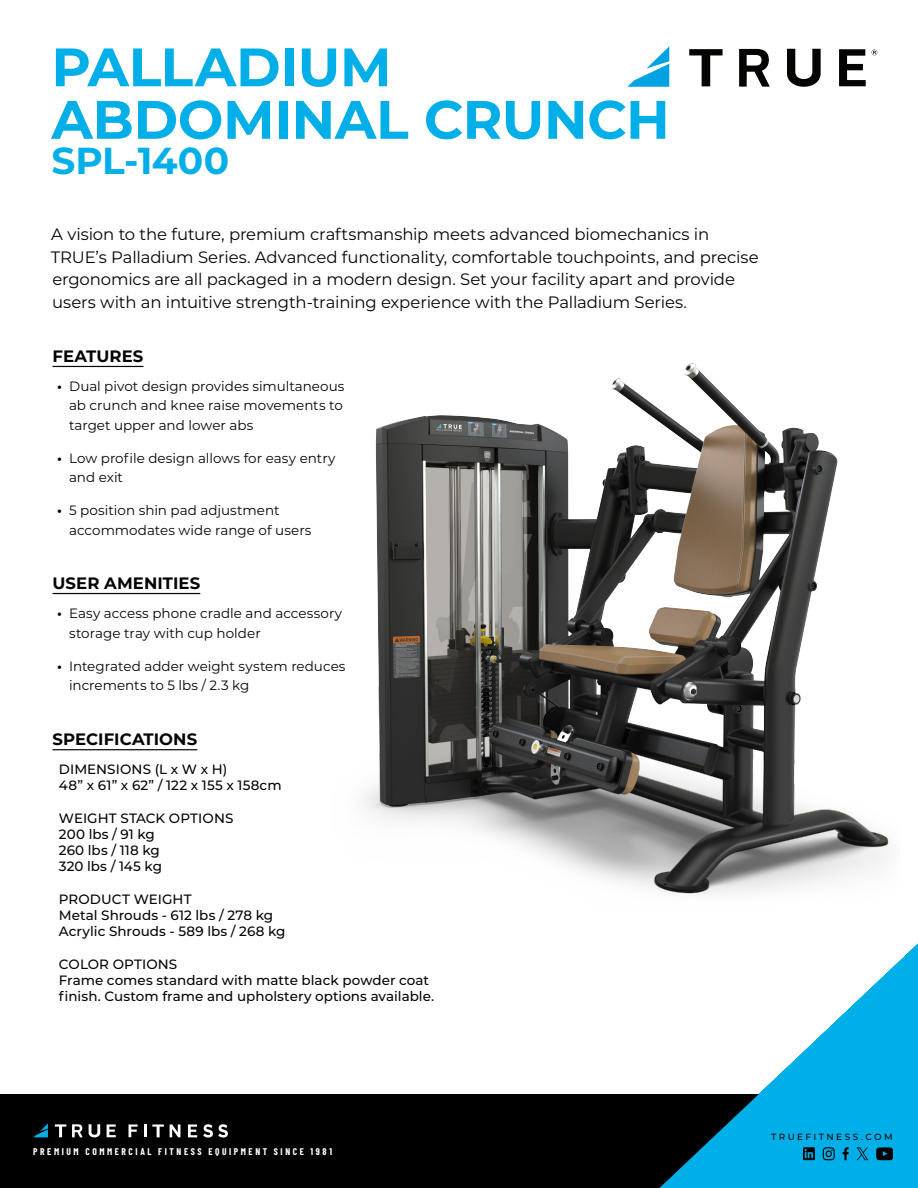
<style>
.page{position:relative;width:918px;height:1188px;background:#fff}
.page>*{position:absolute;margin:0;border:0;box-sizing:border-box;transform-origin:0 0}
.t1{font:700 54px/52.5px "Montserrat";letter-spacing:-.005em;color:#00aee8}
.t2{font:700 37.5px "Montserrat";color:#00aee8}
.t3{font:16.5px/22.5px "Montserrat";letter-spacing:-.01em;color:#040503}
.Force{font:700 16.5px "Montserrat";letter-spacing:.005em;color:#040503}
.t4{font:13.5px/19.5px "Montserrat";color:#040503}
.t5{font:500 13.5px/16.2px "Montserrat";letter-spacing:.005em;color:#040503}
.t6{font:700 13.5px "Montserrat";color:#040503}
.t7{font:500 10.65px "Gotham Condensed";letter-spacing:.27em;color:#fff}
.t8{font:500 9px "Gotham";letter-spacing:.295em;color:#040503}
.t9{font:500 9px "Montserrat";letter-spacing:.27em;color:#040503}
</style>
<div class="page">
<img style="left:363px;top:363px;width:527px;height:532px">
<svg style="left:627px;top:46px;width:42px;height:41px"></svg>
<svg style="left:787px;top:49px;width:34px;height:38px"></svg>
<svg style="left:839px;top:49px;width:27px;height:37px"></svg>
<svg style="left:689px;top:49px;width:34px;height:37px"></svg>
<svg style="left:739px;top:49px;width:31px;height:38px"></svg>
<svg style="left:872px;top:50px;width:5px;height:5px"></svg>
<hr style="left:53px;top:366px;width:90px;height:1px;background:#040503">
<hr style="left:53px;top:593px;width:147px;height:1px;background:#040503">
<hr style="left:53px;top:749px;width:144px;height:1px;background:#040503">
<div style="left:0;top:1095px;width:918px;height:93px;background:#000"></div>
<svg style="left:659px;top:944px;width:259px;height:244px;fill:#00aee8"></svg>
<svg style="left:34px;top:1123px;width:14px;height:14px"></svg>
<svg style="left:89px;top:1124px;width:11px;height:13px"></svg>
<svg style="left:107px;top:1124px;width:9px;height:13px"></svg>
<svg style="left:55px;top:1124px;width:11px;height:13px"></svg>
<svg style="left:72px;top:1124px;width:11px;height:13px"></svg>
<svg style="left:129px;top:1124px;width:9px;height:13px"></svg>
<svg style="left:144px;top:1124px;width:20px;height:13px"></svg>
<svg style="left:170px;top:1124px;width:10px;height:13px"></svg>
<svg style="left:188px;top:1124px;width:9px;height:13px"></svg>
<svg style="left:203px;top:1124px;width:25px;height:14px"></svg>
<p class="t1" style="left:51px;top:38px;width:620px">PALLADIUM<br>ABDOMINAL CRUNCH</p>
<p class="t2" style="left:51px;top:134px;width:179px">SPL-1400</p>
<p class="t3" style="left:51px;top:223px;width:709px">A vision to the future, premium craftsmanship meets advanced biomechanics in TRUE’s Palladium Series. Advanced functionality, comfortable touchpoints, and precise ergonomics are all packaged in a modern design. Set your facility apart and provide users with an intuitive strength-training experience with the Palladium Series.</p>
<p class="Force" style="left:53px;top:344px;width:92px">FEATURES</p>
<p class="t6" style="left:57px;top:376px;width:6px">•</p>
<p class="t6" style="left:57px;top:448px;width:6px">•</p>
<p class="t6" style="left:57px;top:501px;width:6px">•</p>
<p class="t4" style="left:69px;top:376px;width:277px;text-align:justify">Dual pivot design provides simultaneous ab crunch and knee raise movements to target upper and lower abs</p>
<p class="t4" style="left:69px;top:448px;width:268px">Low profile design allows for easy entry and exit</p>
<p class="t4" style="left:69px;top:500px;width:244px">5 position shin pad adjustment accommodates wide range of users</p>
<p class="Force" style="left:53px;top:571px;width:149px">USER AMENITIES</p>
<p class="t6" style="left:57px;top:604px;width:6px">•</p>
<p class="t6" style="left:57px;top:656px;width:6px">•</p>
<p class="t4" style="left:69px;top:603px;width:275px">Easy access phone cradle and accessory storage tray with cup holder</p>
<p class="t4" style="left:69px;top:656px;width:278px">Integrated adder weight system reduces increments to 5 lbs / 2.3 kg</p>
<p class="Force" style="left:53px;top:727px;width:146px">SPECIFICATIONS</p>
<p class="t5" style="left:59px;top:761px;width:170px">DIMENSIONS (L x W x H)</p>
<p class="t5" style="left:59px;top:777px;width:224px">48” x 61” x 62” / 122 x 155 x 158cm</p>
<p class="t5" style="left:59px;top:809px;width:176px">WEIGHT STACK OPTIONS</p>
<p class="t5" style="left:59px;top:826px;width:105px">200 lbs / 91 kg<br>260 lbs / 118 kg<br>320 lbs / 145 kg</p>
<p class="t5" style="left:59px;top:890px;width:134px">PRODUCT WEIGHT</p>
<p class="t5" style="left:59px;top:907px;width:228px">Metal Shrouds - 612 lbs / 278 kg<br>Acrylic Shrouds - 589 lbs / 268 kg</p>
<p class="t5" style="left:59px;top:955px;width:120px">COLOR OPTIONS</p>
<p class="t5" style="left:59px;top:971px;width:377px">Frame comes standard with matte black powder coat finish. Custom frame and upholstery options available.</p>
<p class="t7" style="left:33px;top:1145px;width:295px">PREMIUM COMMERCIAL FITNESS EQUIPMENT SINCE 1981</p>
<p class="t8" style="left:767px;top:1129px;width:128px">TRUEFITNESS.COM</p>
<p class="t9" style="left:771px;top:1130px;width:123px">TRUEFITNESS.COM</p>
</div>
